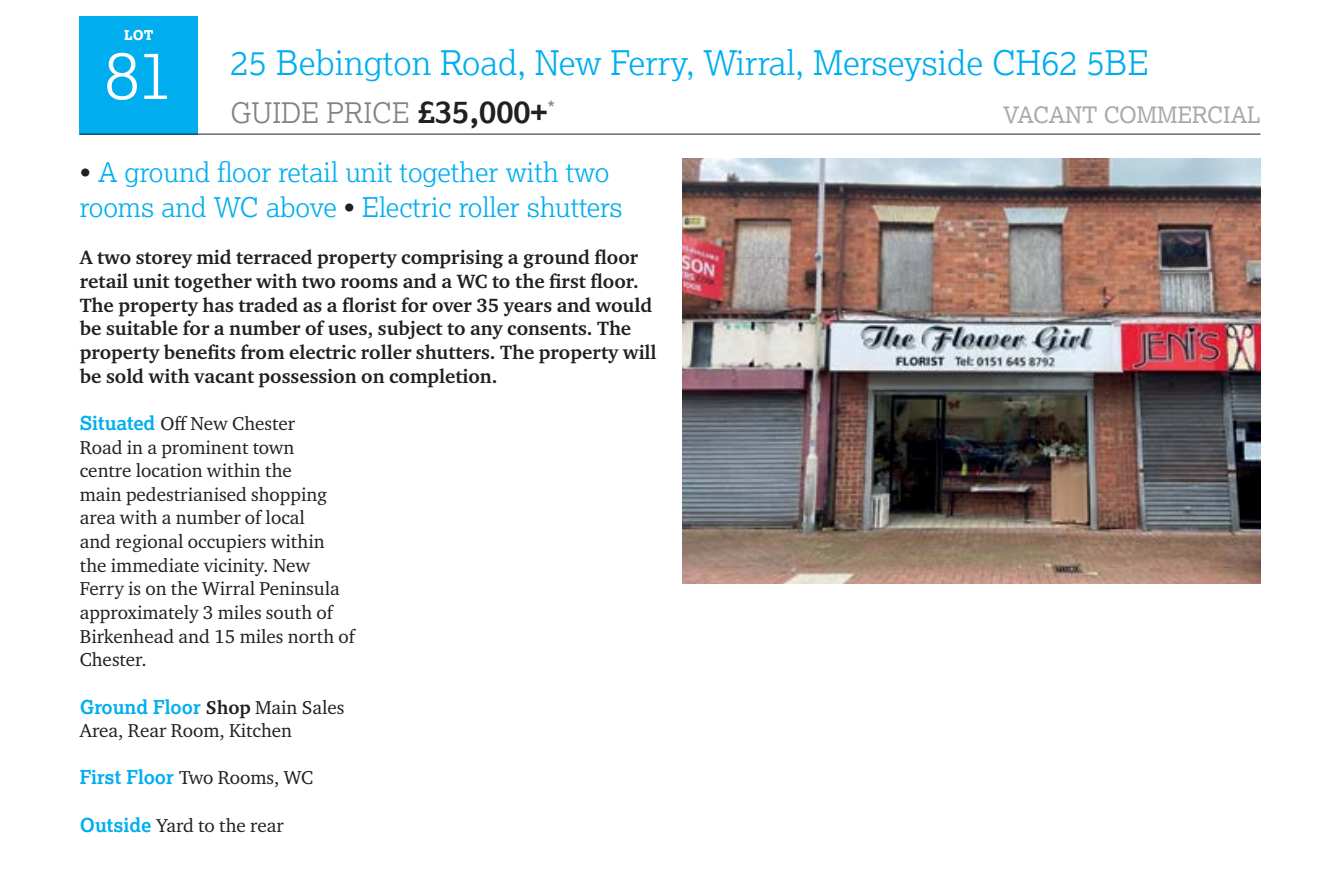
<style>
.page{position:relative;width:1338px;height:892px;background:#fff}
.page>*{position:absolute;margin:0;border:0;box-sizing:border-box;transform-origin:0 0}
.t1{font:300 67.5px "Lexia";color:#fff}
.t2{font:300 33.75px "Lexia";color:#00aeef}
.t3{font:300 28.12px "Lexia";color:#808285}
.t4{font:300 27px/35.3px "Lexia";color:#00aeef}
.t5{font:22.5px "Lexia";color:#a7a9ac}
.t6{font:20.25px "Lexia";color:#808285}
.t7{font:700 19.8px/23.6px "Charter ITC Pro";color:#231f20}
.t8{font:19.12px/23.6px "Charter ITC Pro";color:#231f20}
.t9{font:700 19.12px "Lexia";color:#00aeef}
.t10{font:800 13.5px "Lexia";color:#fff}
.s1{font-weight:700;font-size:31.5px;color:#231f20}
.s2{color:#231f20}
.s3{font-family:"Lexia";font-weight:700;color:#00aeef}
.s4{font-family:"Charter ITC Pro";color:#231f20}
.s5{font-family:"Charter ITC Pro";font-weight:400;color:#231f20}
</style>
<div class="page">
<div style="left:80px;top:16px;width:118px;height:118px;background:#00aeef"></div>
<hr style="left:80px;top:134px;width:1180px;height:1px;background:#231f20">
<img style="left:682px;top:158px;width:578px;height:425px">
<p class="t10" style="left:124px;top:26px;width:31px">LOT</p>
<h1 class="t1" style="left:104px;top:32px;width:72px">81</h1>
<h2 class="t2" style="left:230px;top:42px;width:919px">25 Bebington Road, New Ferry, Wirral, Merseyside CH62 5BE</h2>
<h3 class="t3" style="left:230px;top:95px;width:318px">GUIDE PRICE <span class="s1">£35,000+</span></h3>
<p class="t5" style="left:1003px;top:100px;width:259px">VACANT COMMERCIAL</p>
<p class="t6" style="left:547px;top:96px;width:9px">*</p>
<h3 class="t4" style="left:80px;top:153px;width:544px"><span class="s2">•</span> A ground floor retail unit together with two rooms and WC above <span class="s2">•</span> Electric roller shutters</h3>
<p class="t7" style="left:80px;top:246px;width:578px">A two storey mid terraced property comprising a ground floor retail unit together with two rooms and a WC to the first floor.<br>The property has traded as a florist for over 35 years and would be suitable for a number of uses, subject to any consents. The property benefits from electric roller shutters. The property will be sold with vacant possession on completion.</p>
<p class="t8" style="left:80px;top:411px;width:277px"><span class="s3">Situated</span> Off New Chester<br>Road in a prominent town<br>centre location within the<br>main pedestrianised shopping area with a number of local<br>and regional occupiers within the immediate vicinity. New<br>Ferry is on the Wirral Peninsula approximately 3 miles south of<br>Birkenhead and 15 miles north of<br>Chester.</p>
<p class="t9" style="left:80px;top:694px;width:266px">Ground Floor <span class="s4">Shop</span> <span class="s5">Main Sales</span></p>
<p class="t8" style="left:80px;top:718px;width:214px">Area, Rear Room, Kitchen</p>
<p class="t8" style="left:80px;top:765px;width:235px"><span class="s3">First Floor</span> Two Rooms, WC</p>
<p class="t8" style="left:80px;top:813px;width:205px"><span class="s3">Outside</span> Yard to the rear</p>
</div>
